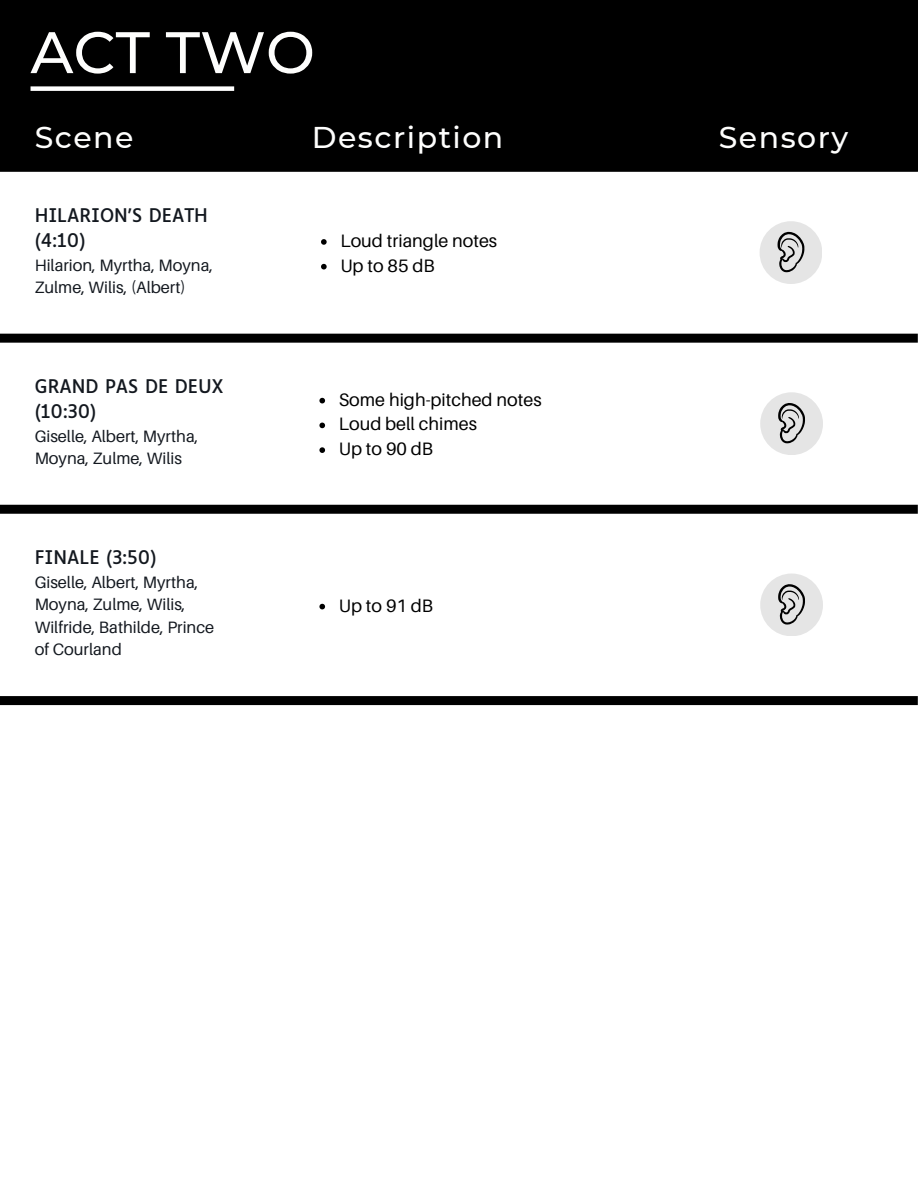
<style>
.page{position:relative;width:918px;height:1188px;background:#fff}
.page>*{position:absolute;margin:0;border:0;box-sizing:border-box;transform-origin:0 0}
.t1{font:500 58.5px "Montserrat";color:#fefefd}
.t2{font:500 30px "Montserrat";letter-spacing:.05em;color:#fefefd}
.t3{font:18px/24.8px "Aileron";color:#000}
.t4{font:18px/24.8px "Luciole";color:#13181f}
.t5{font:16.5px/22.5px "Aileron";color:#13181f}
</style>
<div class="page">
<div style="left:0;top:0;width:918px;height:172px;background:#000"></div>
<div style="left:31px;top:86px;width:203px;height:5px;background:#fff"></div>
<div style="left:0;top:334px;width:918px;height:9px;background:#000"></div>
<div style="left:0;top:505px;width:918px;height:9px;background:#000"></div>
<div style="left:760px;top:221px;width:62px;height:63px;background:#e5e5e5;border-radius:50%"></div>
<svg style="left:778px;top:232px;width:26px;height:40px"></svg>
<svg style="left:321px;top:239px;width:6px;height:6px"></svg>
<svg style="left:321px;top:264px;width:6px;height:5px"></svg>
<div style="left:760px;top:392px;width:63px;height:63px;background:#e5e5e5;border-radius:50%"></div>
<svg style="left:778px;top:403px;width:27px;height:40px"></svg>
<svg style="left:319px;top:398px;width:6px;height:5px"></svg>
<svg style="left:319px;top:423px;width:6px;height:5px"></svg>
<svg style="left:319px;top:447px;width:6px;height:6px"></svg>
<div style="left:760px;top:574px;width:63px;height:62px;background:#e5e5e5;border-radius:50%"></div>
<svg style="left:778px;top:584px;width:27px;height:41px"></svg>
<svg style="left:319px;top:604px;width:6px;height:5px"></svg>
<div style="left:0;top:696px;width:918px;height:9px;background:#000"></div>
<h1 class="t1" style="left:31px;top:17px;width:286px">ACT TWO</h1>
<h2 class="t2" style="left:35px;top:119px;width:100px">Scene</h2>
<h2 class="t2" style="left:312px;top:119px;width:193px">Description</h2>
<h2 class="t2" style="left:719px;top:119px;width:131px">Sensory</h2>
<p class="t4" style="left:35px;top:205px;width:175px">HILARION’S DEATH (4:10)</p>
<p class="t5" style="left:35px;top:253px;width:180px">Hilarion, Myrtha, Moyna,<br>Zulme, Wilis, (Albert)</p>
<p class="t4" style="left:35px;top:376px;width:190px">GRAND PAS DE DEUX (10:30)</p>
<p class="t5" style="left:35px;top:424px;width:165px">Giselle, Albert, Myrtha,<br>Moyna, Zulme, Wilis</p>
<p class="t4" style="left:35px;top:547px;width:123px">FINALE (3:50)</p>
<p class="t5" style="left:35px;top:571px;width:181px">Giselle, Albert, Myrtha,<br>Moyna, Zulme, Wilis,<br>Wilfride, Bathilde, Prince of Courland</p>
<p class="t3" style="left:340px;top:228px;width:158px">Loud triangle notes<br>Up to 85 dB</p>
<p class="t3" style="left:339px;top:387px;width:204px">Some high-pitched notes<br>Loud bell chimes<br>Up to 90 dB</p>
<p class="t3" style="left:339px;top:593px;width:96px">Up to 91 dB</p>
</div>
